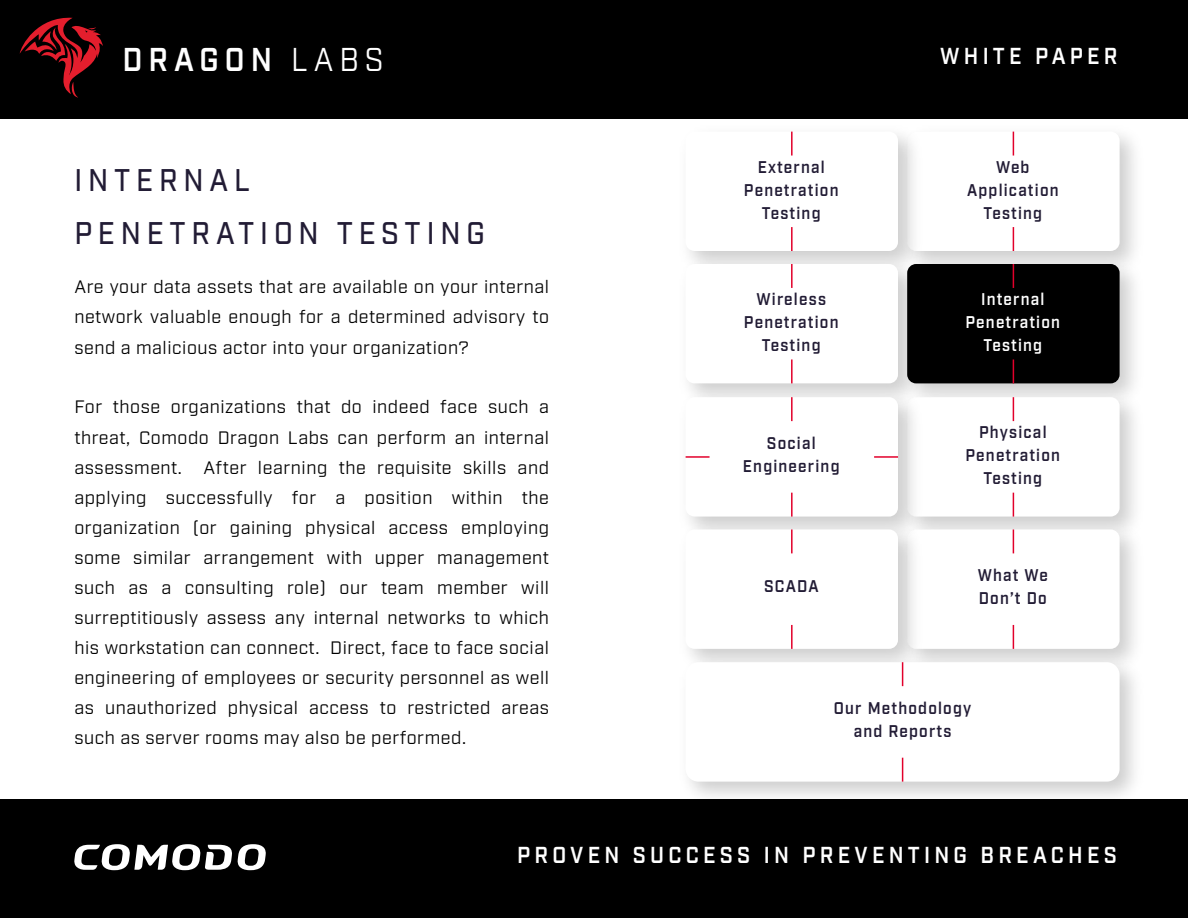
<style>
.page{position:relative;width:1188px;height:918px;background:#fff}
.page>*{position:absolute;margin:0;border:0;box-sizing:border-box;transform-origin:0 0}
.t1{font:600 33px "Industry";letter-spacing:.2em;color:#fff;scale:.91 1}
.t2{font:500 31.35px/52.5px "Industry";letter-spacing:.205em;color:#221c35;scale:.91 1}
.t3{font:600 23.1px "Industry";letter-spacing:.2em;color:#fff;scale:.91 1}
.t4{font:18px/30px "Industry";letter-spacing:.03em;color:#000;text-align:justify}
.t5{font:600 16.95px/23.1px "Industry";letter-spacing:.08em;color:#221c35;text-align:center;scale:.91 1}
.t6{font:600 16.95px/23.1px "Industry";letter-spacing:.08em;color:#fff;text-align:center;scale:.91 1}
.s1{font-weight:400}
</style>
<div class="page">
<img style="left:930px;top:118px;width:222px;height:132px">
<div style="left:907px;top:132px;width:213px;height:119px;background:#fff;border-radius:9px"></div>
<svg style="left:1013px;top:132px;width:1px;height:24px"></svg>
<svg style="left:1013px;top:227px;width:1px;height:23px"></svg>
<img style="left:930px;top:250px;width:205px;height:133px">
<div style="left:907px;top:264px;width:213px;height:119px;background:#000;border-radius:9px"></div>
<svg style="left:1013px;top:264px;width:1px;height:24px"></svg>
<svg style="left:1013px;top:359px;width:1px;height:24px"></svg>
<img style="left:930px;top:383px;width:205px;height:133px">
<div style="left:907px;top:397px;width:213px;height:120px;background:#fff;border-radius:9px"></div>
<svg style="left:1013px;top:397px;width:1px;height:24px"></svg>
<svg style="left:1013px;top:493px;width:1px;height:23px"></svg>
<img style="left:930px;top:516px;width:205px;height:132px">
<div style="left:907px;top:529px;width:213px;height:120px;background:#fff;border-radius:9px"></div>
<svg style="left:1013px;top:529px;width:1px;height:24px"></svg>
<svg style="left:1013px;top:625px;width:1px;height:23px"></svg>
<img style="left:672px;top:118px;width:258px;height:132px">
<div style="left:686px;top:132px;width:212px;height:119px;background:#fff;border-radius:9px"></div>
<hr style="left:791px;top:132px;width:2px;height:24px;background:#e2002b">
<hr style="left:791px;top:227px;width:2px;height:24px;background:#e2002b">
<img style="left:689px;top:250px;width:241px;height:133px">
<div style="left:686px;top:264px;width:212px;height:119px;background:#fff;border-radius:9px"></div>
<hr style="left:791px;top:264px;width:2px;height:24px;background:#e2002b">
<hr style="left:791px;top:359px;width:2px;height:24px;background:#e2002b">
<hr style="left:791px;top:397px;width:2px;height:24px;background:#e2002b">
<hr style="left:791px;top:493px;width:2px;height:24px;background:#e2002b">
<hr style="left:874px;top:456px;width:24px;height:2px;background:#e2002b">
<hr style="left:686px;top:456px;width:24px;height:2px;background:#e2002b">
<img style="left:684px;top:516px;width:246px;height:132px">
<div style="left:686px;top:529px;width:212px;height:120px;background:#fff;border-radius:9px"></div>
<hr style="left:791px;top:529px;width:2px;height:24px;background:#e2002b">
<hr style="left:791px;top:625px;width:2px;height:24px;background:#e2002b">
<img style="left:672px;top:648px;width:480px;height:152px">
<div style="left:686px;top:662px;width:434px;height:120px;background:#fff;border-radius:13px"></div>
<svg style="left:902px;top:662px;width:1px;height:24px"></svg>
<svg style="left:902px;top:758px;width:1px;height:24px"></svg>
<div style="left:0;top:0;width:1188px;height:118px;background:#000"></div>
<div style="left:0;top:800px;width:1188px;height:118px;background:#000"></div>
<svg style="left:74px;top:844px;width:192px;height:26px"></svg>
<svg style="left:20px;top:17px;width:83px;height:81px"></svg>
<h1 class="t1" style="left:123px;top:40px;width:288px">DRAGON <span class="s1">LABS</span></h1>
<p class="t3" style="left:940px;top:42px;width:196px">WHITE PAPER</p>
<h2 class="t2" style="left:74px;top:155px;width:453px">INTERNAL<br>PENETRATION TESTING</h2>
<p class="t4" style="left:74px;top:273px;width:476px">Are your data assets that are available on your internal network valuable enough for a determined advisory to send a malicious actor into your organization?</p>
<p class="t4" style="left:74px;top:393px;width:476px">For those organizations that do indeed face such a threat, Comodo Dragon Labs can perform an internal assessment. After learning the requisite skills and applying successfully for a position within the organization (or gaining physical access employing some similar arrangement with upper management such as a consulting role) our team member will surreptitiously assess any internal networks to which his workstation can connect. Direct, face to face social engineering of employees or security personnel as well as unauthorized physical access to restricted areas such as server rooms may also be performed.</p>
<p class="t5" style="left:744px;top:156px;width:105px">External<br>Penetration<br>Testing</p>
<p class="t5" style="left:744px;top:288px;width:105px">Wireless<br>Penetration<br>Testing</p>
<p class="t5" style="left:743px;top:432px;width:108px">Social<br>Engineering</p>
<p class="t5" style="left:764px;top:575px;width:61px">SCADA</p>
<p class="t5" style="left:967px;top:156px;width:102px">Web<br>Application<br>Testing</p>
<p class="t6" style="left:966px;top:288px;width:105px">Internal<br>Penetration<br>Testing</p>
<p class="t5" style="left:966px;top:421px;width:105px">Physical<br>Penetration<br>Testing</p>
<p class="t5" style="left:978px;top:564px;width:78px;text-align:left">What We<br>Don’t Do</p>
<p class="t5" style="left:834px;top:697px;width:153px">Our Methodology and Reports</p>
<p class="t3" style="left:517px;top:842px;width:661px">PROVEN SUCCESS IN PREVENTING BREACHES</p>
</div>
